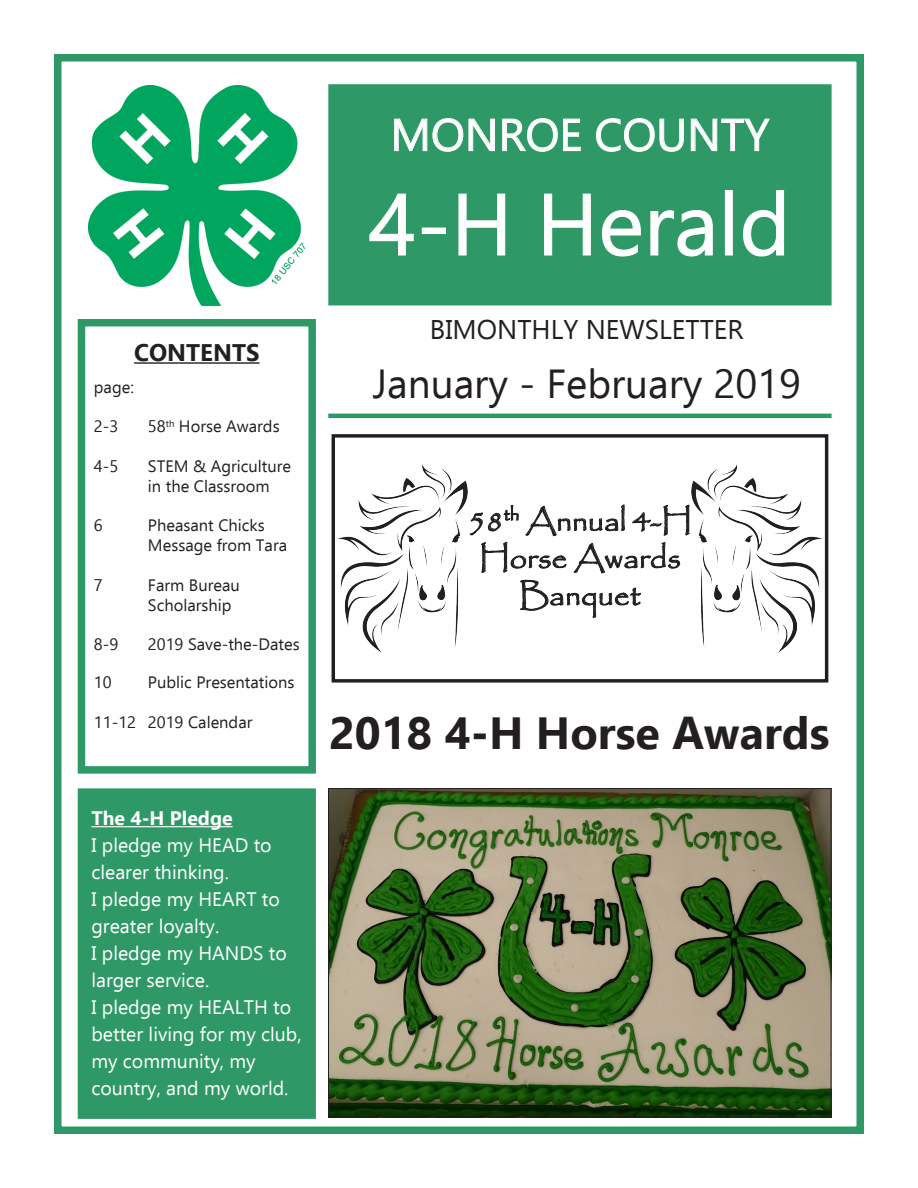
<style>
.page{position:relative;width:918px;height:1188px;background:#fff}
.page>*{position:absolute;margin:0;border:0;box-sizing:border-box;transform-origin:0 0}
.t1{font:87px "Ebrima";color:#fff}
.t2{font:700 45px "Ebrima";color:#231f20}
.t3{font:45px "Ebrima";color:#fff}
.t4{font:40.5px "Ebrima";color:#231f20}
.t5{font:31.05px/37.2px "Papyrus";color:#231f20;text-align:center}
.t6{font:27px "Ebrima";color:#231f20}
.t7{font:700 24px "Ebrima";color:#231f20}
.t8{font:19.5px/27px "Ebrima";color:#fff}
.t9{font:700 19.5px "Ebrima";color:#fff}
.t10{font:16.5px/19.8px "Ebrima";color:#231f20}
</style>
<div class="page">
<div style="left:54px;top:54px;width:810px;height:1080px;border:8px solid #2e9967"></div>
<img style="left:89px;top:86px;width:216px;height:219px">
<div style="left:328px;top:84px;width:504px;height:221px;background:#2e9967"></div>
<svg style="left:394px;top:118px;width:101px;height:34px"></svg>
<svg style="left:502px;top:118px;width:79px;height:34px"></svg>
<svg style="left:596px;top:118px;width:88px;height:34px"></svg>
<svg style="left:691px;top:118px;width:79px;height:34px"></svg>
<svg style="left:369px;top:193px;width:45px;height:63px"></svg>
<div style="left:422px;top:228px;width:24px;height:6px;border:1px solid #fff"></div>
<svg style="left:458px;top:193px;width:47px;height:63px"></svg>
<svg style="left:544px;top:193px;width:47px;height:63px"></svg>
<svg style="left:602px;top:210px;width:39px;height:47px"></svg>
<svg style="left:650px;top:210px;width:63px;height:47px"></svg>
<div style="left:725px;top:190px;width:8px;height:65px;border:1px solid #fff"></div>
<svg style="left:743px;top:190px;width:41px;height:67px"></svg>
<hr style="left:328px;top:414px;width:504px;height:4px;background:#2e9967">
<div style="left:78px;top:319px;width:238px;height:455px;background:#fff;border:8px solid #2e9967"></div>
<hr style="left:134px;top:362px;width:126px;height:2px;background:#231f20">
<div style="left:78px;top:788px;width:238px;height:331px;background:#2e9967"></div>
<hr style="left:91px;top:826px;width:142px;height:1px;background:#fff">
<img style="left:330px;top:790px;width:499px;height:325px">
<div style="left:328px;top:788px;width:503px;height:329px;border:1px solid #231f20"></div>
<img style="left:692px;top:464px;width:130px;height:188px">
<img style="left:338px;top:464px;width:130px;height:188px">
<svg style="left:469px;top:504px;width:221px;height:115px"></svg>
<div style="left:332px;top:434px;width:496px;height:249px;border:3px solid #231f20"></div>
<h3 class="t7" style="left:134px;top:335px;width:127px">CONTENTS</h3>
<p class="t10" style="left:94px;top:377px;width:42px">page:</p>
<p class="t10" style="left:94px;top:416px;width:26px">2-3</p>
<p class="t10" style="left:148px;top:416px;width:133px">58<sup>th</sup> Horse Awards</p>
<p class="t10" style="left:94px;top:456px;width:26px">4-5</p>
<p class="t10" style="left:148px;top:456px;width:145px">STEM &amp; Agriculture in the Classroom</p>
<p class="t10" style="left:94px;top:515px;width:10px">6</p>
<p class="t10" style="left:148px;top:515px;width:141px">Pheasant Chicks<br>Message from Tara</p>
<p class="t10" style="left:94px;top:575px;width:10px">7</p>
<p class="t10" style="left:148px;top:575px;width:93px">Farm Bureau<br>Scholarship</p>
<p class="t10" style="left:94px;top:634px;width:26px">8-9</p>
<p class="t10" style="left:148px;top:634px;width:153px">2019 Save-the-Dates</p>
<p class="t10" style="left:94px;top:672px;width:19px">10</p>
<p class="t10" style="left:148px;top:672px;width:148px">Public Presentations</p>
<p class="t10" style="left:94px;top:711px;width:160px">11-12 2019 Calendar</p>
<p class="t9" style="left:91px;top:804px;width:143px">The 4-H Pledge</p>
<p class="t8" style="left:91px;top:831px;width:212px">I pledge my HEAD to clearer thinking.<br>I pledge my HEART to greater loyalty.<br>I pledge my HANDS to larger service.<br>I pledge my HEALTH to better living for my club, my community, my country, and my world.</p>
<h2 class="t3" style="left:391px;top:103px;width:380px">MONROE COUNTY</h2>
<h1 class="t1" style="left:369px;top:162px;width:423px">4-H Herald</h1>
<h3 class="t6" style="left:430px;top:310px;width:315px">BIMONTHLY NEWSLETTER</h3>
<h3 class="t4" style="left:373px;top:355px;width:430px">January - February 2019</h3>
<h3 class="t5" style="left:468px;top:501px;width:225px">58<sup>th</sup> Annual 4-H<br>Horse Awards<br>Banquet</h3>
<h2 class="t2" style="left:329px;top:700px;width:502px">2018 4-H Horse Awards</h2>
</div>
